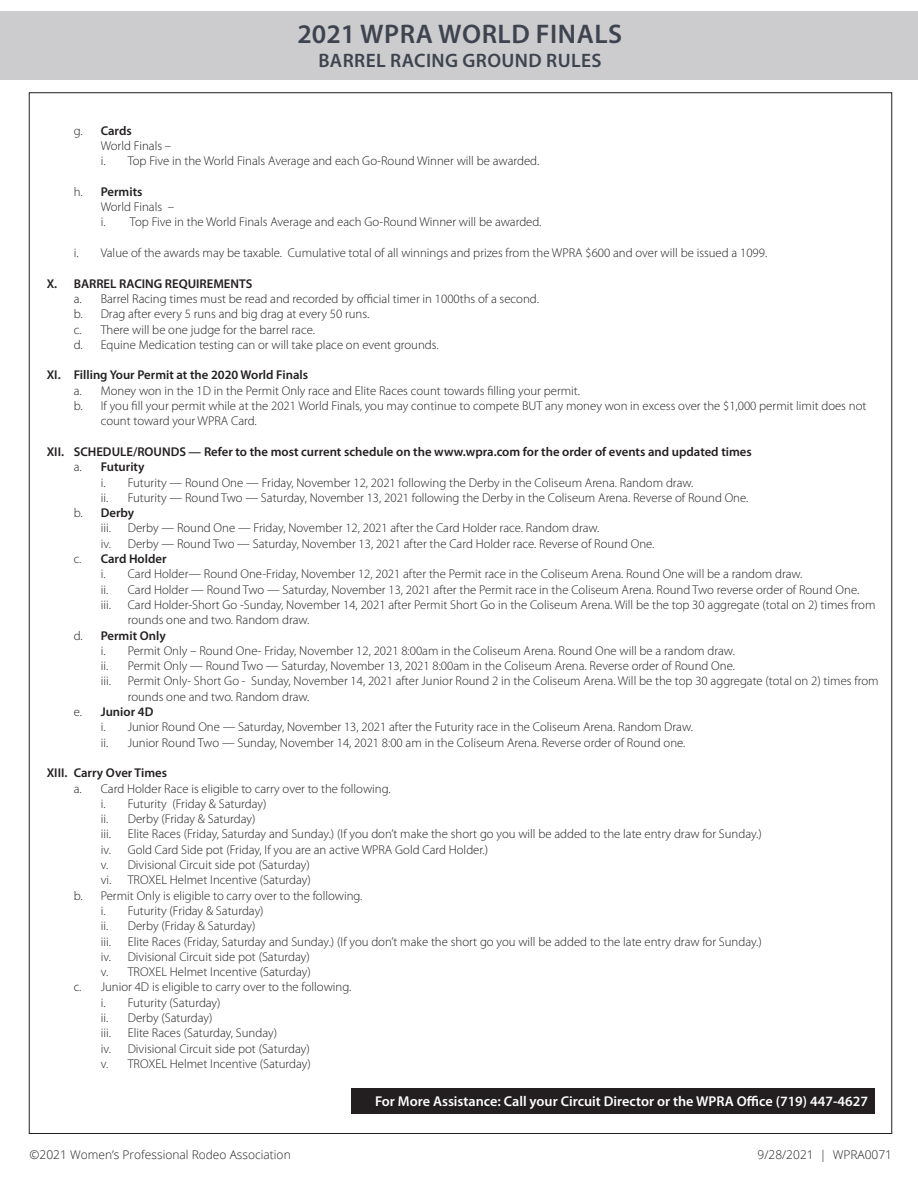
<style>
.page{position:relative;width:918px;height:1188px;background:#fff}
.page>*{position:absolute;margin:0;border:0;box-sizing:border-box;transform-origin:0 0}
.t1{font:600 27px "Myriad Pro";letter-spacing:.02em;color:#3e444f}
.t2{font:600 19.5px "Myriad Pro";letter-spacing:.02em;color:#3e444f}
.t3{font:600 14.25px "Myriad Pro";color:#fff}
.t4{font:300 12.75px "Myriad Pro";color:#231f20}
.t5{font:600 12.75px "Myriad Pro";color:#231f20}
.t6{font:300 12px "Open Sans";color:#231f20}
.s1{font-weight:300}
</style>
<div class="page">
<div style="left:351px;top:1089px;width:524px;height:25px;background:#231f20"></div>
<div style="left:0;top:11px;width:918px;height:69px;background:#ccccce"></div>
<p class="t1" style="left:297px;top:17px;width:326px">2021 WPRA WORLD FINALS</p>
<p class="t2" style="left:318px;top:48px;width:285px">BARREL RACING GROUND RULES</p>
<p class="t5" style="left:74px;top:122px;width:60px"><span class="s1">g.</span> Cards</p>
<p class="t4" style="left:101px;top:139px;width:72px">World Finals –</p>
<p class="t4" style="left:101px;top:154px;width:440px">i. Top Five in the World Finals Average and each Go-Round Winner will be awarded.</p>
<p class="t5" style="left:74px;top:183px;width:70px"><span class="s1">h.</span> Permits</p>
<p class="t4" style="left:101px;top:200px;width:75px">World Finals –</p>
<p class="t4" style="left:101px;top:215px;width:442px">i. Top Five in the World Finals Average and each Go-Round Winner will be awarded.</p>
<p class="t4" style="left:74px;top:246px;width:695px">i. Value of the awards may be taxable. Cumulative total of all winnings and prizes from the WPRA $600 and over will be issued a 1099.</p>
<p class="t5" style="left:47px;top:275px;width:207px">X. BARREL RACING REQUIREMENTS</p>
<p class="t4" style="left:74px;top:292px;width:467px">a. Barrel Racing times must be read and recorded by official timer in 1000ths of a second.</p>
<p class="t4" style="left:74px;top:307px;width:297px">b. Drag after every 5 runs and big drag at every 50 runs.</p>
<p class="t4" style="left:74px;top:322px;width:243px">c. There will be one judge for the barrel race.</p>
<p class="t4" style="left:74px;top:338px;width:366px">d. Equine Medication testing can or will take place on event grounds.</p>
<p class="t5" style="left:47px;top:367px;width:263px">XI. Filling Your Permit at the 2020 World Finals</p>
<p class="t4" style="left:74px;top:383px;width:508px">a. Money won in the 1D in the Permit Only race and Elite Races count towards filling your permit.</p>
<p class="t4" style="left:74px;top:399px;width:794px">b. If you fill your permit while at the 2021 World Finals, you may continue to compete BUT any money won in excess over the $1,000 permit limit does not</p>
<p class="t4" style="left:101px;top:414px;width:158px">count toward your WPRA Card.</p>
<p class="t5" style="left:47px;top:444px;width:707px">XII. SCHEDULE/ROUNDS — Refer to the most current schedule on the www.wpra.com for the order of events and updated times</p>
<p class="t5" style="left:74px;top:459px;width:72px"><span class="s1">a.</span> Futurity</p>
<p class="t4" style="left:101px;top:475px;width:594px">i. Futurity — Round One — Friday, November 12, 2021 following the Derby in the Coliseum Arena. Random draw.</p>
<p class="t4" style="left:101px;top:491px;width:649px">ii. Futurity — Round Two — Saturday, November 13, 2021 following the Derby in the Coliseum Arena. Reverse of Round One.</p>
<p class="t5" style="left:74px;top:505px;width:62px"><span class="s1">b.</span> Derby</p>
<p class="t4" style="left:101px;top:521px;width:12px">iii.</p>
<p class="t4" style="left:128px;top:521px;width:473px">Derby — Round One — Friday, November 12, 2021 after the Card Holder race. Random draw.</p>
<p class="t4" style="left:101px;top:536px;width:555px">iv. Derby — Round Two — Saturday, November 13, 2021 after the Card Holder race. Reverse of Round One.</p>
<p class="t5" style="left:74px;top:551px;width:94px"><span class="s1">c.</span> Card Holder</p>
<p class="t4" style="left:101px;top:567px;width:703px">i. Card Holder— Round One-Friday, November 12, 2021 after the Permit race in the Coliseum Arena. Round One will be a random draw.</p>
<p class="t4" style="left:101px;top:582px;width:760px">ii. Card Holder — Round Two — Saturday, November 13, 2021 after the Permit race in the Coliseum Arena. Round Two reverse order of Round One.</p>
<p class="t4" style="left:101px;top:598px;width:12px">iii.</p>
<p class="t4" style="left:128px;top:598px;width:749px">Card Holder-Short Go -Sunday, November 14, 2021 after Permit Short Go in the Coliseum Arena. Will be the top 30 aggregate (total on 2) times from</p>
<p class="t4" style="left:128px;top:613px;width:183px">rounds one and two. Random draw.</p>
<p class="t5" style="left:74px;top:627px;width:94px"><span class="s1">d.</span> Permit Only</p>
<p class="t4" style="left:101px;top:644px;width:636px">i. Permit Only – Round One- Friday, November 12, 2021 8:00am in the Coliseum Arena. Round One will be a random draw.</p>
<p class="t4" style="left:101px;top:659px;width:636px">ii. Permit Only — Round Two — Saturday, November 13, 2021 8:00am in the Coliseum Arena. Reverse order of Round One.</p>
<p class="t4" style="left:101px;top:674px;width:12px">iii.</p>
<p class="t4" style="left:128px;top:674px;width:752px">Permit Only- Short Go - Sunday, November 14, 2021 after Junior Round 2 in the Coliseum Arena. Will be the top 30 aggregate (total on 2) times from</p>
<p class="t4" style="left:128px;top:689px;width:183px">rounds one and two. Random draw.</p>
<p class="t5" style="left:74px;top:704px;width:81px"><span class="s1">e.</span> Junior 4D</p>
<p class="t4" style="left:101px;top:720px;width:594px">i. Junior Round One — Saturday, November 13, 2021 after the Futurity race in the Coliseum Arena. Random Draw.</p>
<p class="t4" style="left:101px;top:735px;width:586px">ii. Junior Round Two — Sunday, November 14, 2021 8:00 am in the Coliseum Arena. Reverse order of Round one.</p>
<p class="t5" style="left:47px;top:765px;width:122px">XIII. Carry Over Times</p>
<p class="t4" style="left:74px;top:781px;width:318px">a. Card Holder Race is eligible to carry over to the following.</p>
<p class="t4" style="left:101px;top:797px;width:167px">i. Futurity (Friday &amp; Saturday)</p>
<p class="t4" style="left:101px;top:812px;width:156px">ii. Derby (Friday &amp; Saturday)</p>
<p class="t4" style="left:101px;top:827px;width:12px">iii.</p>
<p class="t4" style="left:128px;top:827px;width:636px">Elite Races (Friday, Saturday and Sunday.) (If you don’t make the short go you will be added to the late entry draw for Sunday.)</p>
<p class="t4" style="left:101px;top:842px;width:389px">iv. Gold Card Side pot (Friday, If you are an active WPRA Gold Card Holder.)</p>
<p class="t4" style="left:101px;top:858px;width:211px">v. Divisional Circuit side pot (Saturday)</p>
<p class="t4" style="left:101px;top:873px;width:212px">vi. TROXEL Helmet Incentive (Saturday)</p>
<p class="t4" style="left:74px;top:888px;width:290px">b. Permit Only is eligible to carry over to the following.</p>
<p class="t4" style="left:101px;top:904px;width:164px">i. Futurity (Friday &amp; Saturday)</p>
<p class="t4" style="left:101px;top:919px;width:156px">ii. Derby (Friday &amp; Saturday)</p>
<p class="t4" style="left:101px;top:934px;width:12px">iii.</p>
<p class="t4" style="left:128px;top:934px;width:636px">Elite Races (Friday, Saturday and Sunday.) (If you don’t make the short go you will be added to the late entry draw for Sunday.)</p>
<p class="t4" style="left:101px;top:950px;width:211px">iv. Divisional Circuit side pot (Saturday)</p>
<p class="t4" style="left:101px;top:965px;width:212px">v. TROXEL Helmet Incentive (Saturday)</p>
<p class="t4" style="left:74px;top:980px;width:279px">c. Junior 4D is eligible to carry over to the following.</p>
<p class="t4" style="left:101px;top:995px;width:121px">i. Futurity (Saturday)</p>
<p class="t4" style="left:101px;top:1011px;width:113px">ii. Derby (Saturday)</p>
<p class="t4" style="left:101px;top:1026px;width:12px">iii.</p>
<p class="t4" style="left:128px;top:1026px;width:151px">Elite Races (Saturday, Sunday)</p>
<p class="t4" style="left:101px;top:1041px;width:211px">iv. Divisional Circuit side pot (Saturday)</p>
<p class="t4" style="left:101px;top:1057px;width:212px">v. TROXEL Helmet Incentive (Saturday)</p>
<p class="t3" style="left:375px;top:1092px;width:495px">For More Assistance: Call your Circuit Director or the WPRA Office (719) 447-4627</p>
<p class="t6" style="left:30px;top:1147px;width:263px">©2021 Women’s Professional Rodeo Association</p>
<p class="t6" style="left:758px;top:1147px;width:136px">9/28/2021 | WPRA0071</p>
</div>
